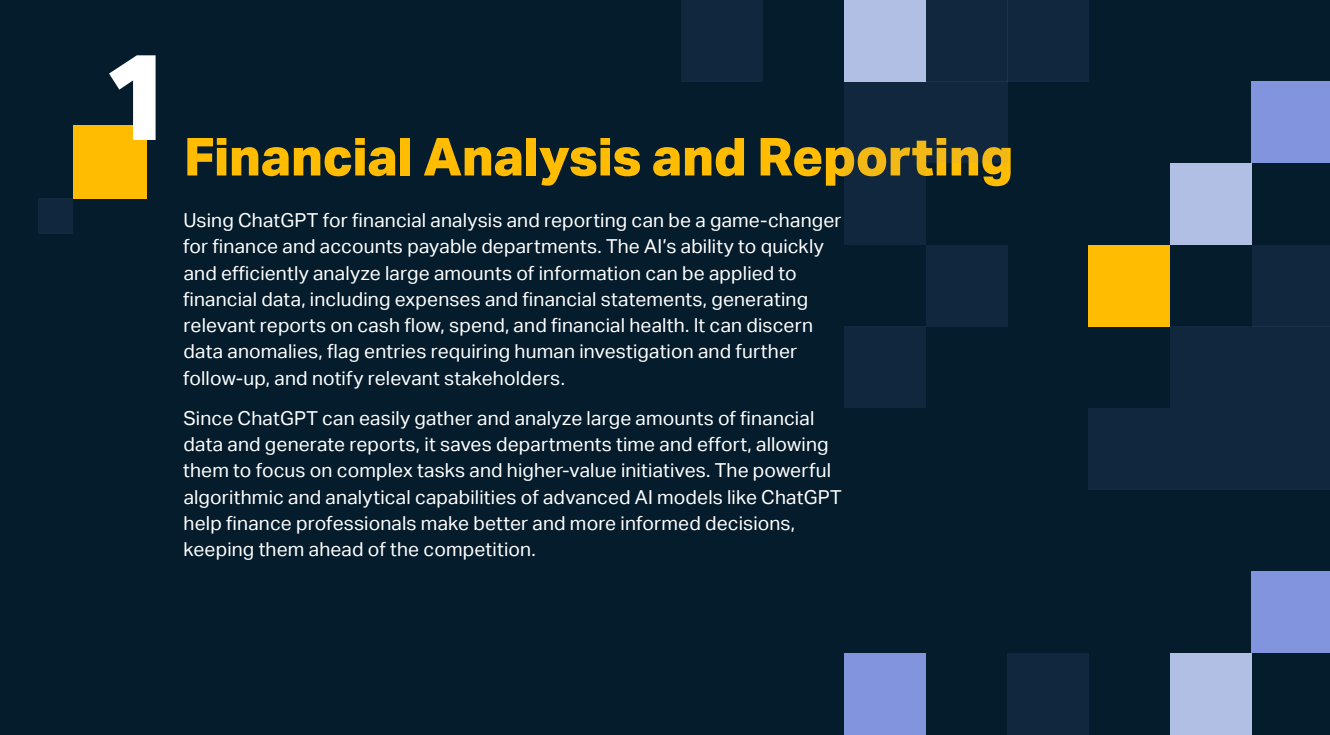
<style>
.page{position:relative;width:1330px;height:735px;background:#051c2c}
.page>*{position:absolute;margin:0;border:0;box-sizing:border-box;transform-origin:0 0}
.t1{font:800 122.5px "Aktiv Grotesk";color:#fff}
.t2{font:800 52.5px "Aktiv Grotesk";letter-spacing:-.01em;color:#ffbc00}
.Body{font:19.25px/26.2px "Aktiv Grotesk";letter-spacing:.01em;color:#fff}
</style>
<div class="page">
<div style="left:74px;top:125px;width:73px;height:74px;background:#ffbc00"></div>
<div style="left:38px;top:199px;width:36px;height:35px;background:#11273d"></div>
<div style="left:1252px;top:572px;width:78px;height:81px;background:#8194dd"></div>
<div style="left:1252px;top:82px;width:78px;height:81px;background:#8194dd"></div>
<div style="left:1170px;top:653px;width:82px;height:82px;background:#b0bfe3"></div>
<div style="left:1170px;top:163px;width:82px;height:82px;background:#b0bfe3"></div>
<div style="left:1089px;top:245px;width:81px;height:82px;background:#ffbc00"></div>
<div style="left:1008px;top:653px;width:81px;height:82px;background:#11273d"></div>
<div style="left:1008px;top:0;width:81px;height:82px;background:#11273d"></div>
<div style="left:926px;top:245px;width:82px;height:82px;background:#11273d"></div>
<div style="left:926px;top:82px;width:82px;height:81px;background:#11273d"></div>
<div style="left:681px;top:0;width:82px;height:82px;background:#11273d"></div>
<div style="left:844px;top:653px;width:82px;height:82px;background:#8194dd"></div>
<div style="left:926px;top:0;width:82px;height:82px;background:#11273d"></div>
<div style="left:844px;top:327px;width:82px;height:81px;background:#11273d"></div>
<div style="left:844px;top:163px;width:82px;height:82px;background:#11273d"></div>
<div style="left:844px;top:82px;width:82px;height:81px;background:#11273d"></div>
<div style="left:844px;top:0;width:82px;height:82px;background:#b0bfe3"></div>
<div style="left:1088px;top:408px;width:82px;height:82px;background:#11273d"></div>
<div style="left:1170px;top:327px;width:82px;height:81px;background:#11273d"></div>
<div style="left:1252px;top:245px;width:78px;height:82px;background:#11273d"></div>
<div style="left:1252px;top:327px;width:78px;height:81px;background:#11273d"></div>
<div style="left:1252px;top:408px;width:78px;height:82px;background:#11273d"></div>
<div style="left:1170px;top:408px;width:82px;height:82px;background:#11273d"></div>
<p class="t1" style="left:101px;top:26px;width:74px">1</p>
<p class="t2" style="left:184px;top:127px;width:831px">Financial Analysis and Reporting</p>
<p class="Body" style="left:183px;top:207px;width:660px">Using ChatGPT for financial analysis and reporting can be a game-changer for finance and accounts payable departments. The AI s’ ability to quickly and efficiently analyze large amounts of information can be applied to financial data, including expenses and financial statements, generating relevant reports on cash flow, spend, and financial health It. can discern data anomalies, flag entries requiring human investigation and further follow-up, and notify relevant stakeholders.</p>
<p class="Body" style="left:183px;top:405px;width:660px">Since ChatGPT can easily gather and analyze large amounts of financial data and generate reports it, saves departments time and effort, allowing them to focus on complex tasks and higher-value initiatives. The powerful algorithmic and analytical capabilities of advanced AI models like ChatGPT help finance professionals make better and more informed decisions, keeping them ahead of the competition.</p>
</div>
